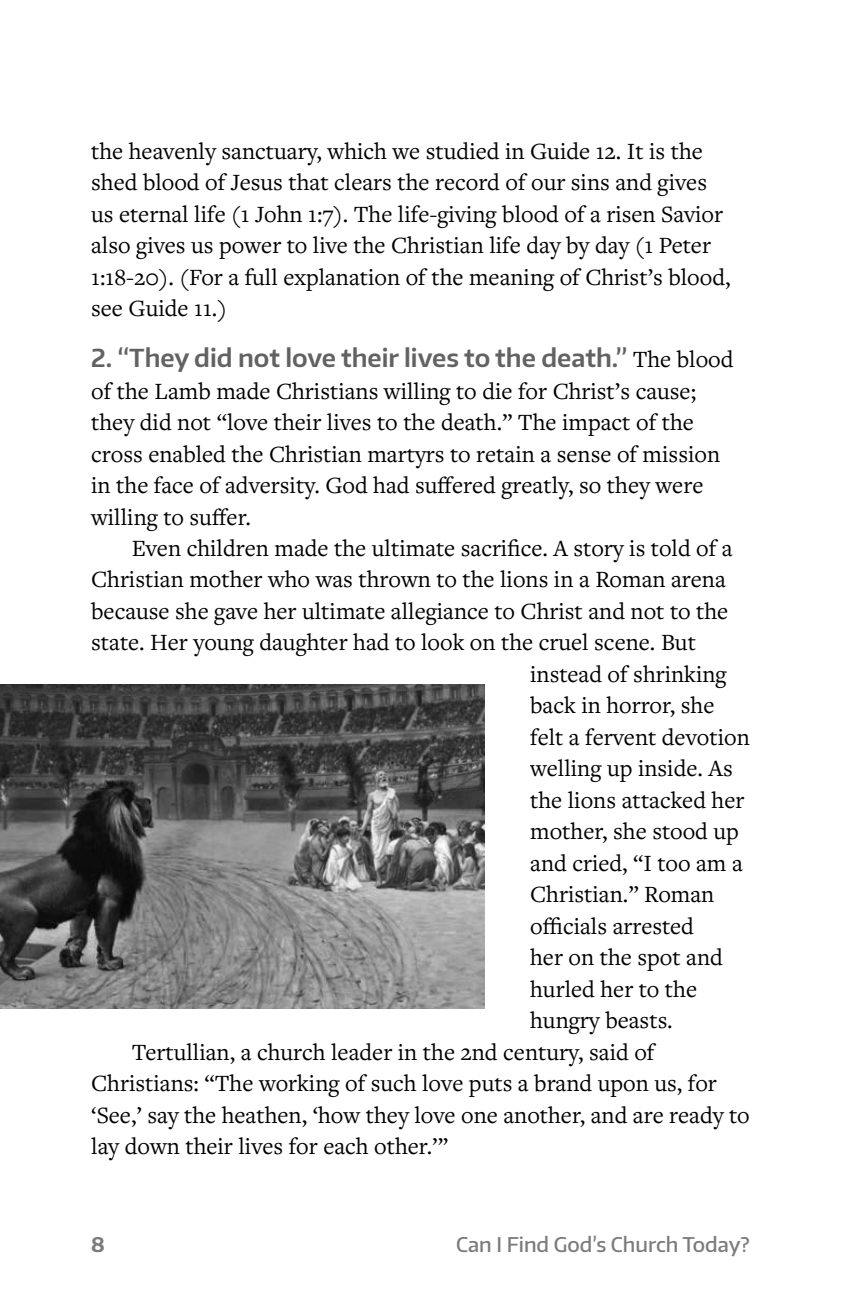
<style>
.page{position:relative;width:841px;height:1296px;background:#fff}
.page>*{position:absolute;margin:0;border:0;box-sizing:border-box;transform-origin:0 0}
.Body_No_Indent{font:600 24.75px "Encode Sans";color:#626262}
.Body_Indented{font:24.3px/31.5px "Freight Text Pro";color:#000}
.Body_No_Indent-2{font:24.3px/31.5px "Freight Text Pro";color:#000}
.t1{font:500 20.25px "Encode Sans";color:#7b7b7b}
.t2{font:700 20.25px "Encode Sans";color:#7b7b7b}
.s1{font-family:"Freight Text Pro";font-weight:400;font-size:24.3px;color:#000}
</style>
<div class="page">
<img style="left:0;top:685px;width:484px;height:324px">
<p class="Body_No_Indent-2" style="left:91px;top:134px;width:640px">the heavenly sanctuary, which we studied in Guide 12. It is the shed blood of Jesus that clears the record of our sins and gives us eternal life (1 John 1:7). The life-giving blood of a risen Savior also gives us power to live the Christian life day by day (1 Peter 1:18-20). (For a full explanation of the meaning of Christ’s blood, see Guide 11.)</p>
<p class="Body_No_Indent" style="left:91px;top:342px;width:643px">2. “They did not love their lives to the death.” <span class="s1">The blood</span></p>
<p class="Body_No_Indent-2" style="left:91px;top:374px;width:630px">of the Lamb made Christians willing to die for Christ’s cause; they did not “love their lives to the death.” The impact of the cross enabled the Christian martyrs to retain a sense of mission in the face of adversity. God had suffered greatly, so they were willing to suffer.</p>
<p class="Body_Indented" style="left:132px;top:532px;width:602px">Even children made the ultimate sacrifice. A story is told of a</p>
<p class="Body_Indented" style="left:91px;top:563px;width:636px">Christian mother who was thrown to the lions in a Roman arena</p>
<p class="Body_Indented" style="left:91px;top:595px;width:638px">because she gave her ultimate allegiance to Christ and not to the</p>
<p class="Body_Indented" style="left:91px;top:626px;width:606px">state. Her young daughter had to look on the cruel scene. But</p>
<p class="Body_Indented" style="left:530px;top:658px;width:198px">instead of shrinking</p>
<p class="Body_Indented" style="left:530px;top:689px;width:186px">back in horror, she</p>
<p class="Body_Indented" style="left:530px;top:721px;width:221px">felt a fervent devotion</p>
<p class="Body_Indented" style="left:530px;top:752px;width:204px">welling up inside. As</p>
<p class="Body_Indented" style="left:530px;top:784px;width:216px">the lions attacked her</p>
<p class="Body_Indented" style="left:530px;top:815px;width:210px">mother, she stood up</p>
<p class="Body_Indented" style="left:530px;top:847px;width:214px">and cried, “I too am a</p>
<p class="Body_Indented" style="left:530px;top:878px;width:186px">Christian.” Roman</p>
<p class="Body_Indented" style="left:530px;top:909px;width:165px">officials arrested</p>
<p class="Body_Indented" style="left:530px;top:941px;width:194px">her on the spot and</p>
<p class="Body_Indented" style="left:530px;top:972px;width:168px">hurled her to the</p>
<p class="Body_Indented" style="left:530px;top:1004px;width:144px">hungry beasts.</p>
<p class="Body_Indented" style="left:91px;top:1035px;width:660px;text-indent:40px">Tertullian, a church leader in the 2nd century, said of Christians: “The working of such love puts a brand upon us, for ‘See,’ say the heathen, ‘how they love one another, and are ready to lay down their lives for each other.’”</p>
<p class="t2" style="left:91px;top:1231px;width:15px">8</p>
<p class="t1" style="left:456px;top:1231px;width:295px">Can I Find God’s Church Today?</p>
</div>
